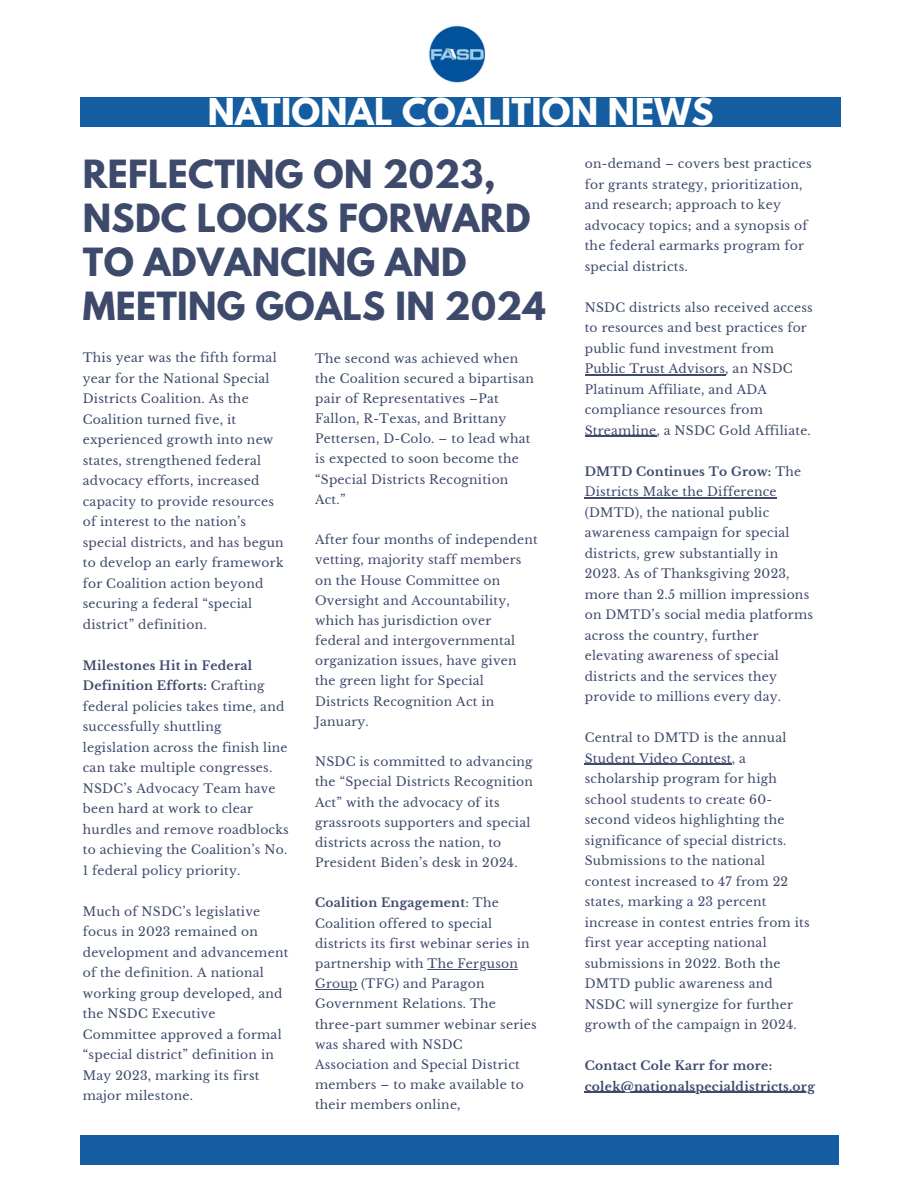
<style>
.page{position:relative;width:918px;height:1188px;background:#fff}
.page>*{position:absolute;margin:0;border:0;box-sizing:border-box;transform-origin:0 0}
.t1{font:700 34.5px/43.8px "League Spartan";letter-spacing:.01em;color:#3e4a6c}
.t2{font:700 32.85px "League Spartan";letter-spacing:.01em;color:#fff}
.t3{font:12.3px/20.5px "Libre Baskerville";letter-spacing:.02em;color:#3e4a6c}
.t4{font:700 12.3px/20.5px "Libre Baskerville";letter-spacing:.02em;color:#3e4a6c}
.s1{font-weight:700}
</style>
<div class="page">
<div style="left:80px;top:97px;width:761px;height:30px;background:#145da0"></div>
<img style="left:429px;top:25px;width:57px;height:58px">
<div style="left:80px;top:1135px;width:758px;height:30px;background:#145da0"></div>
<hr style="left:428px;top:969px;width:90px;height:1px;background:#3e4a6c">
<hr style="left:315px;top:989px;width:42px;height:1px;background:#3e4a6c">
<hr style="left:585px;top:374px;width:140px;height:1px;background:#3e4a6c">
<hr style="left:585px;top:436px;width:71px;height:1px;background:#3e4a6c">
<hr style="left:585px;top:497px;width:192px;height:1px;background:#3e4a6c">
<hr style="left:585px;top:764px;width:147px;height:1px;background:#3e4a6c">
<hr style="left:585px;top:1092px;width:230px;height:1px;background:#3e4a6c">
<p class="t2" style="left:208px;top:96px;width:507px">NATIONAL COALITION NEWS</p>
<p class="t1" style="left:83px;top:157px;width:464px">REFLECTING ON 2023,<br>NSDC LOOKS FORWARD<br>TO ADVANCING AND<br>MEETING GOALS IN 2024</p>
<p class="t3" style="left:315px;top:348px;width:220px">The second was achieved when the Coalition secured a bipartisan pair of Representatives –Pat<br>Fallon, R-Texas, and Brittany<br>Pettersen, D-Colo. – to lead what is expected to soon become the “Special Districts Recognition<br>Act.”</p>
<p class="t3" style="left:315px;top:530px;width:224px">After four months of independent vetting, majority staff members on the House Committee on<br>Oversight and Accountability, which has jurisdiction over federal and intergovernmental organization issues, have given the green light for Special<br>Districts Recognition Act in<br>January.</p>
<p class="t3" style="left:315px;top:752px;width:219px">NSDC is committed to advancing the “Special Districts Recognition<br>Act” with the advocacy of its grassroots supporters and special districts across the nation, to<br>President Biden’s desk in 2024.</p>
<p class="t3" style="left:315px;top:893px;width:223px"><span class="s1">Coalition Engagement</span>: The<br>Coalition offered to special districts its first webinar series in partnership with The Ferguson<br>Group (TFG) and Paragon<br>Government Relations. The three-part summer webinar series was shared with NSDC<br>Association and Special District members – to make available to their members online,</p>
<p class="t3" style="left:83px;top:348px;width:202px">This year was the fifth formal year for the National Special<br>Districts Coalition. As the<br>Coalition turned five, it experienced growth into new states, strengthened federal advocacy efforts, increased capacity to provide resources of interest to the nation’s special districts, and has begun to develop an early framework for Coalition action beyond securing a federal “special district” definition.</p>
<p class="t3" style="left:83px;top:655px;width:208px"><span class="s1">Milestones Hit in Federal<br>Definition Efforts:</span> Crafting federal policies takes time, and successfully shuttling legislation across the finish line can take multiple congresses.<br>NSDC’s Advocacy Team have been hard at work to clear hurdles and remove roadblocks to achieving the Coalition’s No.<br>1 federal policy priority.</p>
<p class="t3" style="left:83px;top:901px;width:207px">Much of NSDC’s legislative focus in 2023 remained on development and advancement of the definition. A national working group developed, and the NSDC Executive<br>Committee approved a formal “special district” definition in<br>May 2023, marking its first major milestone.</p>
<p class="t3" style="left:585px;top:154px;width:228px">on-demand – covers best practices for grants strategy, prioritization, and research; approach to key advocacy topics; and a synopsis of the federal earmarks program for special districts.</p>
<p class="t3" style="left:585px;top:297px;width:230px">NSDC districts also received access to resources and best practices for public fund investment from<br>Public Trust Advisors, an NSDC<br>Platinum Affiliate, and ADA compliance resources from<br>Streamline, a NSDC Gold Affiliate.</p>
<p class="t3" style="left:585px;top:461px;width:230px"><span class="s1">DMTD Continues To Grow:</span> The<br>Districts Make the Difference (DMTD), the national public awareness campaign for special districts, grew substantially in<br>2023. As of Thanksgiving 2023, more than 2.5 million impressions on DMTD’s social media platforms across the country, further elevating awareness of special districts and the services they provide to millions every day.</p>
<p class="t3" style="left:585px;top:728px;width:226px">Central to DMTD is the annual<br>Student Video Contest, a scholarship program for high school students to create 60- second videos highlighting the significance of special districts.<br>Submissions to the national contest increased to 47 from 22 states, marking a 23 percent increase in contest entries from its first year accepting national submissions in 2022. Both the<br>DMTD public awareness and<br>NSDC will synergize for further growth of the campaign in 2024.</p>
<p class="t4" style="left:585px;top:1055px;width:232px">Contact Cole Karr for more: colek@nationalspecialdistricts.org</p>
</div>
